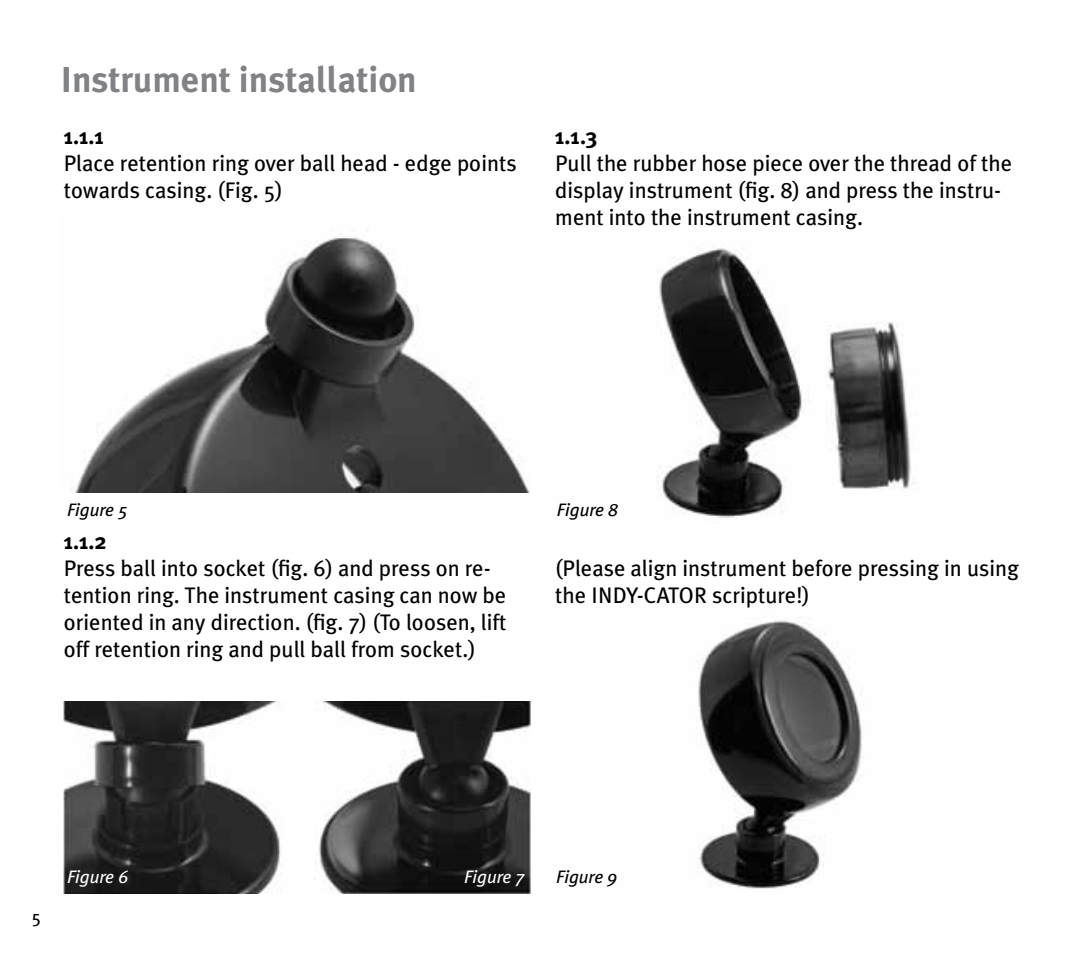
<style>
.page{position:relative;width:1085px;height:957px;background:#fff}
.page>*{position:absolute;margin:0;border:0;box-sizing:border-box;transform-origin:0 0}
.t1{font:700 36px "Meta Plus";color:#808285}
.t2{font:22.5px/27px "Meta Plus";color:#000}
.t3{font:700 22.5px "Meta Plus";color:#000}
.t4{font:italic 18px "Meta Plus";color:#000}
.t5{font:italic 18px "Meta Plus";color:#fff}
.t6{font:18px "Meta Plus";color:#000}
</style>
<div class="page">
<img style="left:73px;top:230px;width:456px;height:263px">
<img style="left:64px;top:701px;width:218px;height:192px">
<img style="left:314px;top:701px;width:216px;height:192px">
<img style="left:657px;top:248px;width:257px;height:270px">
<img style="left:698px;top:620px;width:164px;height:269px">
<h1 class="t1" style="left:61px;top:58px;width:357px">Instrument installation</h1>
<p class="t3" style="left:64px;top:123px;width:42px">1.1.1</p>
<p class="t2" style="left:64px;top:149px;width:454px">Place retention ring over ball head - edge points towards casing. (Fig. 5)</p>
<p class="t3" style="left:555px;top:123px;width:44px">1.1.3</p>
<p class="t2" style="left:555px;top:149px;width:458px">Pull the rubber hose piece over the thread of the display instrument (fig. 8) and press the instru&shy;ment into the instrument casing.</p>
<p class="t4" style="left:67px;top:499px;width:62px">Figure 5</p>
<p class="t3" style="left:64px;top:528px;width:44px">1.1.2</p>
<p class="t2" style="left:64px;top:554px;width:444px">Press ball into socket (fig. 6) and press on re&shy;tention ring. The instrument casing can now be oriented in any direction. (fig. 7) (To loosen, lift off retention ring and pull ball from socket.)</p>
<p class="t4" style="left:557px;top:499px;width:63px">Figure 8</p>
<p class="t2" style="left:555px;top:554px;width:465px">(Please align instrument before pressing in using the INDY-CATOR scripture!)</p>
<p class="t6" style="left:32px;top:906px;width:11px">5</p>
<p class="t5" style="left:67px;top:866px;width:63px">Figure 6</p>
<p class="t5" style="left:464px;top:866px;width:62px">Figure 7</p>
<p class="t4" style="left:556px;top:866px;width:63px">Figure 9</p>
</div>
